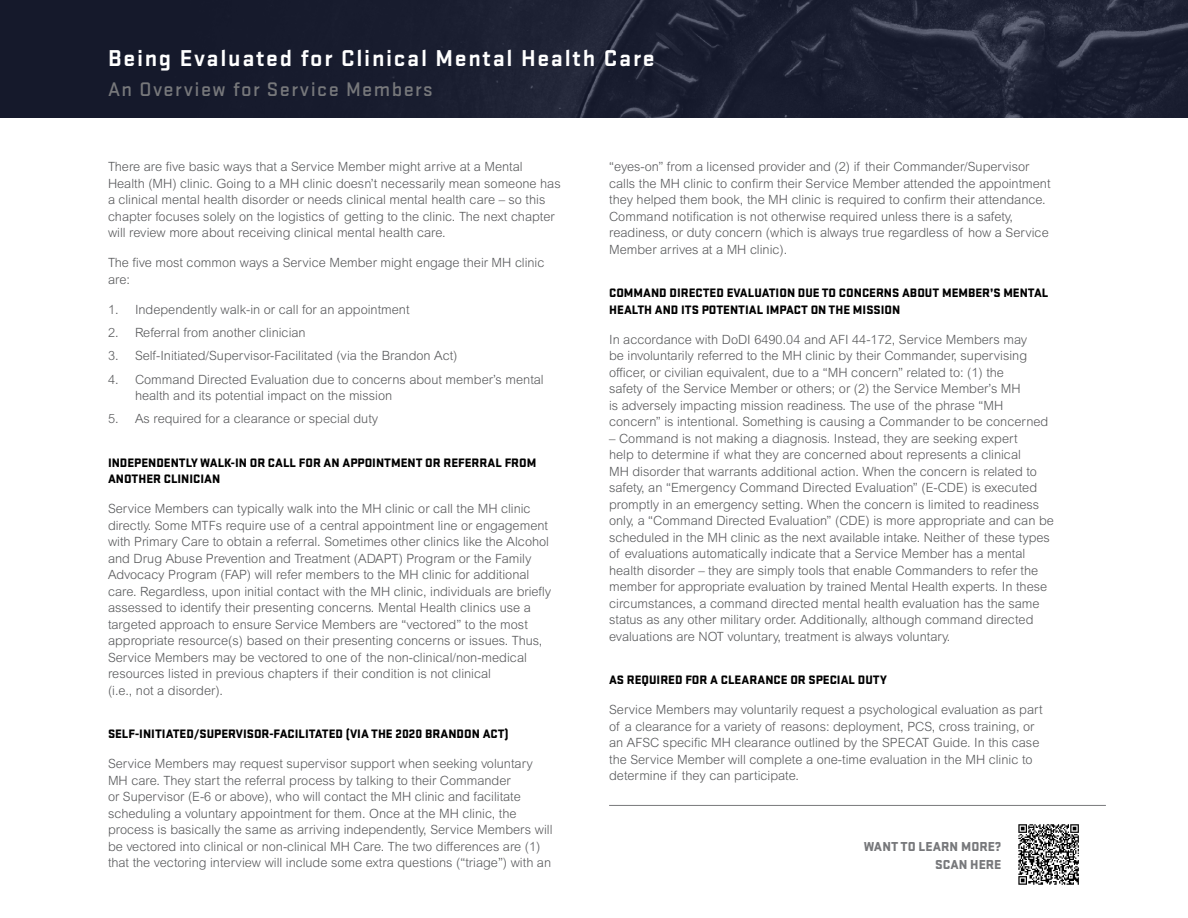
<style>
.page{position:relative;width:1188px;height:918px;background:#fff}
.page>*{position:absolute;margin:0;border:0;box-sizing:border-box;transform-origin:0 0}
.t1{font:700 23.85px "Stratum 1";letter-spacing:.07em;color:#fff}
.t2{font:500 20.4px "Stratum 1";letter-spacing:.07em;color:#77787b}
.t3{font:900 13.5px/18px "Stratum 1";color:#77787b;text-align:right}
.t4{font:300 12.75px/16.5px "Arial MT Pro";color:#58595b}
.t5{font:900 12.75px/16.5px "Stratum 1";color:#000}
</style>
<div class="page">
<svg style="left:1018px;top:824px;width:61px;height:61px"></svg>
<div style="left:0;top:0;width:1188px;height:118px;background:#15192b"></div>
<img style="left:360px;top:0;width:828px;height:118px">
<hr style="left:609px;top:805px;width:497px;height:1px;background:#77787b">
<h1 class="t1" style="left:108px;top:42px;width:548px">Being Evaluated for Clinical Mental Health Care</h1>
<h2 class="t2" style="left:108px;top:75px;width:326px">An Overview for Service Members</h2>
<p class="t4" style="left:108px;top:159px;width:454px">There are five basic ways that a Service Member might arrive at a Mental Health (MH) clinic. Going to a MH clinic doesn’t necessarily mean someone has a clinical mental health disorder or needs clinical mental health care – so this chapter focuses solely on the logistics of getting to the clinic. The next chapter will review more about receiving clinical mental health care.</p>
<p class="t4" style="left:108px;top:255px;width:438px">The five most common ways a Service Member might engage their MH clinic are:</p>
<p class="t4" style="left:108px;top:301px;width:303px">1. Independently walk-in or call for an appointment</p>
<p class="t4" style="left:108px;top:325px;width:199px">2. Referral from another clinician</p>
<p class="t4" style="left:108px;top:348px;width:351px">3. Self-Initiated/Supervisor-Facilitated (via the Brandon Act)</p>
<p class="t4" style="left:135px;top:371px;width:410px;text-indent:-27px">4. Command Directed Evaluation due to concerns about member’s mental health and its potential impact on the mission</p>
<p class="t4" style="left:108px;top:411px;width:272px">5. As required for a clearance or special duty</p>
<p class="t5" style="left:108px;top:453px;width:430px">INDEPENDENTLY WALK-IN OR CALL FOR AN APPOINTMENT OR REFERRAL FROM<br>ANOTHER CLINICIAN</p>
<p class="t4" style="left:108px;top:501px;width:445px">Service Members can typically walk into the MH clinic or call the MH clinic directly. Some MTFs require use of a central appointment line or engagement with Primary Care to obtain a referral. Sometimes other clinics like the Alcohol and Drug Abuse Prevention and Treatment (ADAPT) Program or the Family Advocacy Program (FAP) will refer members to the MH clinic for additional care. Regardless, upon initial contact with the MH clinic, individuals are briefly assessed to identify their presenting concerns. Mental Health clinics use a targeted approach to ensure Service Members are “vectored” to the most appropriate resource(s) based on their presenting concerns or issues. Thus, Service Members may be vectored to one of the non-clinical/non-medical resources listed in previous chapters if their condition is not clinical<br>(i.e., not a disorder).</p>
<p class="t5" style="left:108px;top:725px;width:402px">SELF-INITIATED/SUPERVISOR-FACILITATED (VIA THE 2020 BRANDON ACT)</p>
<p class="t4" style="left:108px;top:756px;width:446px">Service Members may request supervisor support when seeking voluntary MH care. They start the referral process by talking to their Commander<br>or Supervisor (E-6 or above), who will contact the MH clinic and facilitate scheduling a voluntary appointment for them. Once at the MH clinic, the process is basically the same as arriving independently, Service Members will be vectored into clinical or non-clinical MH Care. The two differences are (1) that the vectoring interview will include some extra questions (“triage”) with an</p>
<p class="t4" style="left:609px;top:159px;width:443px">“eyes-on” from a licensed provider and (2) if their Commander/Supervisor calls the MH clinic to confirm their Service Member attended the appointment they helped them book, the MH clinic is required to confirm their attendance.<br>Command notification is not otherwise required unless there is a safety, readiness, or duty concern (which is always true regardless of how a Service Member arrives at a MH clinic).</p>
<p class="t5" style="left:609px;top:284px;width:441px">COMMAND DIRECTED EVALUATION DUE TO CONCERNS ABOUT MEMBER’S MENTAL<br>HEALTH AND ITS POTENTIAL IMPACT ON THE MISSION</p>
<p class="t4" style="left:609px;top:331px;width:441px">In accordance with DoDI 6490.04 and AFI 44-172, Service Members may<br>be involuntarily referred to the MH clinic by their Commander, supervising officer, or civilian equivalent, due to a “MH concern” related to: (1) the<br>safety of the Service Member or others; or (2) the Service Member’s MH<br>is adversely impacting mission readiness. The use of the phrase “MH concern” is intentional. Something is causing a Commander to be concerned</p>
<p class="t4" style="left:609px;top:430px;width:446px">– Command is not making a diagnosis. Instead, they are seeking expert<br>help to determine if what they are concerned about represents a clinical<br>MH disorder that warrants additional action. When the concern is related to safety, an “Emergency Command Directed Evaluation” (E-CDE) is executed promptly in an emergency setting. When the concern is limited to readiness only, a “Command Directed Evaluation” (CDE) is more appropriate and can be scheduled in the MH clinic as the next available intake. Neither of these types of evaluations automatically indicate that a Service Member has a mental health disorder – they are simply tools that enable Commanders to refer the member for appropriate evaluation by trained Mental Health experts. In these circumstances, a command directed mental health evaluation has the same status as any other military order. Additionally, although command directed evaluations are NOT voluntary, treatment is always voluntary.</p>
<p class="t5" style="left:609px;top:671px;width:279px">AS REQUIRED FOR A CLEARANCE OR SPECIAL DUTY</p>
<p class="t4" style="left:609px;top:702px;width:435px">Service Members may voluntarily request a psychological evaluation as part of a clearance for a variety of reasons: deployment, PCS, cross training, or an AFSC specific MH clearance outlined by the SPECAT Guide. In this case the Service Member will complete a one-time evaluation in the MH clinic to determine if they can participate.</p>
<p class="t3" style="left:864px;top:837px;width:139px">WANT TO LEARN MORE?<br>SCAN HERE</p>
</div>
